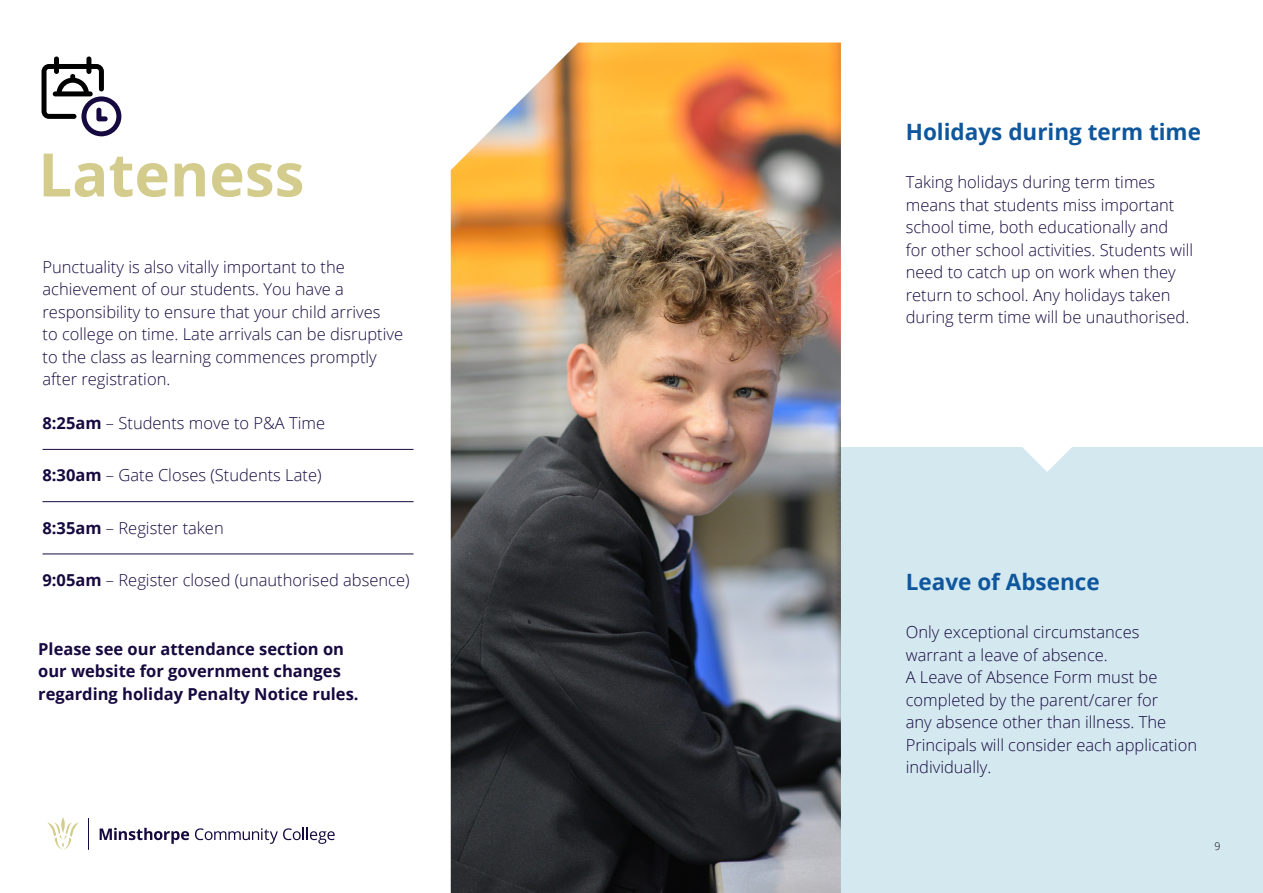
<style>
.page{position:relative;width:1263px;height:893px;background:#fff}
.page>*{position:absolute;margin:0;border:0;box-sizing:border-box;transform-origin:0 0}
.t1{font:700 60px "Open Sans";color:#d3cc8d}
.t2{font:700 22.5px "Open Sans";color:#0f579d}
.t3{font:300 16.5px/22.5px "Open Sans";color:#16093f}
.t4{font:700 16.5px/22.5px "Open Sans";color:#16093f}
.t5{font:300 10.5px "Open Sans";color:#000}
.s1{font-weight:700}
</style>
<div class="page">
<div style="left:841px;top:446px;width:422px;height:447px;background:#d4e8f0"></div>
<svg style="left:1015px;top:446px;width:65px;height:26px"></svg>
<hr style="left:43px;top:449px;width:371px;height:1px;background:#16093f">
<hr style="left:43px;top:501px;width:371px;height:1px;background:#16093f">
<hr style="left:43px;top:554px;width:371px;height:1px;background:#16093f">
<img style="left:451px;top:43px;width:390px;height:850px">
<svg style="left:47px;top:817px;width:32px;height:33px"></svg>
<svg style="left:100px;top:828px;width:89px;height:16px"></svg>
<svg style="left:195px;top:828px;width:140px;height:16px"></svg>
<hr style="left:88px;top:818px;width:1px;height:32px;background:#16093f">
<svg style="left:42px;top:56px;width:79px;height:80px"></svg>
<p class="t1" style="left:38px;top:132px;width:268px">Lateness</p>
<p class="t3" style="left:43px;top:255px;width:362px">Punctuality is also vitally important to the achievement of our students. You have a responsibility to ensure that your child arrives<br>to college on time. Late arrivals can be disruptive to the class as learning commences promptly after registration.</p>
<p class="t3" style="left:43px;top:411px;width:284px"><span class="s1">8:25am</span> – Students move to P&amp;A Time</p>
<p class="t3" style="left:43px;top:464px;width:281px"><span class="s1">8:30am</span> – Gate Closes (Students Late)</p>
<p class="t3" style="left:43px;top:516px;width:183px"><span class="s1">8:35am</span> – Register taken</p>
<p class="t3" style="left:43px;top:568px;width:369px"><span class="s1">9:05am</span> – Register closed (unauthorised absence)</p>
<p class="t4" style="left:38px;top:637px;width:322px">Please see our attendance section on our website for government changes regarding holiday Penalty Notice rules.</p>
<p class="t2" style="left:906px;top:116px;width:297px">Holidays during term time</p>
<p class="t3" style="left:906px;top:171px;width:289px">Taking holidays during term times means that students miss important school time, both educationally and for other school activities. Students will need to catch up on work when they return to school. Any holidays taken during term time will be unauthorised.</p>
<p class="t2" style="left:906px;top:566px;width:195px">Leave of Absence</p>
<p class="t3" style="left:906px;top:621px;width:293px">Only exceptional circumstances warrant a leave of absence.<br>A Leave of Absence Form must be completed by the parent/carer for<br>any absence other than illness. The<br>Principals will consider each application individually.</p>
<p class="t5" style="left:1214px;top:839px;width:7px">9</p>
</div>
